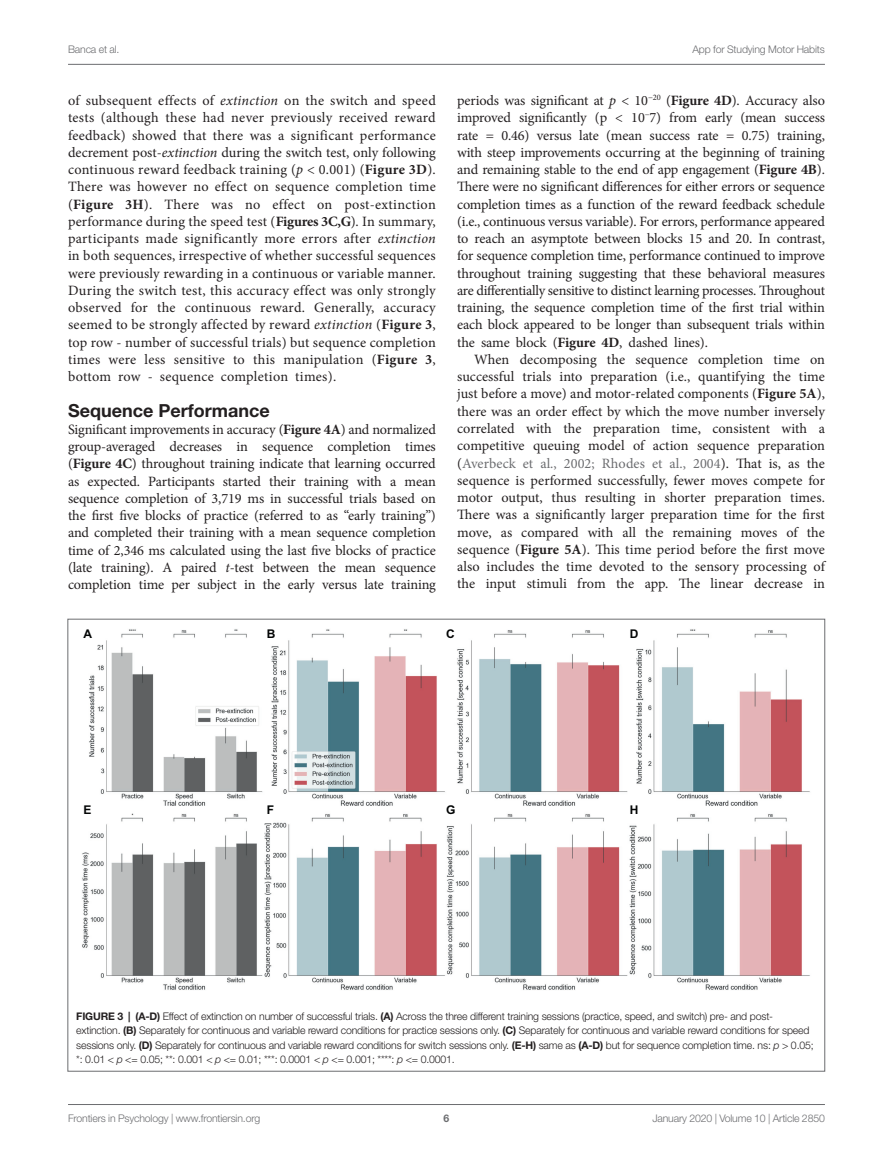
<style>
.page{position:relative;width:893px;height:1170px;background:#fff}
.page>*{position:absolute;margin:0;border:0;box-sizing:border-box;transform-origin:0 0}
.HEAD_2{font:700 18px "Helvetica Neue LT Std";color:#231f20}
.TEXT_FLUSH{font:14.25px/17.2px "Minion Pro";letter-spacing:-.005em;color:#231f20;text-align:justify}
.TEXT{font:14.25px/17.2px "Minion Pro";letter-spacing:.005em;color:#231f20;text-align:justify}
.t1{font:700 12px "Arial";color:#030505}
.FIG_LEG{font:300 10.5px/14.2px "Helvetica Neue LT Std";letter-spacing:-.015em;color:#231f20}
.t2{font:300 10.5px "Helvetica Neue LT Std";letter-spacing:-.015em;color:#6c6d70}
.t3{font:700 10.5px "Helvetica Neue LT Std";color:#6c6d70}
.s1{font-style:italic}
.s2{font-weight:700}
.s3{color:#6c6d70}
</style>
<div class="page">
<hr style="left:68px;top:64px;width:757px;height:1px;background:#6c6d70">
<hr style="left:68px;top:1104px;width:757px;height:1px;background:#6c6d70">
<img style="left:82px;top:629px;width:728px;height:361px">
<p class="t2" style="left:68px;top:42px;width:53px">Banca et al.</p>
<p class="t2" style="left:692px;top:42px;width:134px">App for Studying Motor Habits</p>
<p class="TEXT_FLUSH" style="left:68px;top:92px;width:369px">of subsequent effects of <span class="s1">extinction</span> on the switch and speed tests (although these had never previously received reward feedback) showed that there was a significant performance decrement post-<span class="s1">extinction</span> during the switch test, only following continuous reward feedback training (<span class="s1">p</span> &lt; 0.001) (<span class="s2">Figure 3D</span>).<br>There was however no effect on sequence completion time (<span class="s2">Figure 3H</span>). There was no effect on post-extinction performance during the speed test (<span class="s2">Figures 3C,G</span>). In summary, participants made significantly more errors after <span class="s1">extinction </span>in both sequences, irrespective of whether successful sequences were previously rewarding in a continuous or variable manner.<br>During the switch test, this accuracy effect was only strongly observed for the continuous reward. Generally, accuracy seemed to be strongly affected by reward <span class="s1">extinction</span> (<span class="s2">Figure 3</span>, top row - number of successful trials) but sequence completion times were less sensitive to this manipulation (<span class="s2">Figure 3</span>, bottom row - sequence completion times).</p>
<p class="HEAD_2" style="left:68px;top:399px;width:203px">Sequence Performance</p>
<p class="TEXT_FLUSH" style="left:68px;top:420px;width:369px">Significant improvements in accuracy (<span class="s2">Figure 4A</span>) and normalized group-averaged decreases in sequence completion times (<span class="s2">Figure 4C</span>) throughout training indicate that learning occurred as expected. Participants started their training with a mean sequence completion of 3,719 ms in successful trials based on the first five blocks of practice (referred to as “early training”) and completed their training with a mean sequence completion time of 2,346 ms calculated using the last five blocks of practice (late training). A paired <span class="s1">t</span>-test between the mean sequence completion time per subject in the early versus late training</p>
<p class="TEXT_FLUSH" style="left:457px;top:92px;width:369px">periods was significant at <span class="s1">p</span> &lt; 10<sup>−20</sup> (<span class="s2">Figure 4D</span>). Accuracy also improved significantly (p &lt; 10<sup>−</sup>7) from early (mean success rate = 0.46) versus late (mean success rate = 0.75) training, with steep improvements occurring at the beginning of training and remaining stable to the end of app engagement (<span class="s2">Figure 4B</span>).<br>There were no significant differences for either errors or sequence completion times as a function of the reward feedback schedule (i.e., continuous versus variable). For errors, performance appeared to reach an asymptote between blocks 15 and 20. In contrast, for sequence completion time, performance continued to improve throughout training suggesting that these behavioral measures are differentially sensitive to distinct learning processes. Throughout training, the sequence completion time of the first trial within each block appeared to be longer than subsequent trials within the same block (<span class="s2">Figure 4D</span>, dashed lines).</p>
<p class="TEXT" style="left:457px;top:351px;width:369px;text-indent:17px">When decomposing the sequence completion time on successful trials into preparation (i.e., quantifying the time just before a move) and motor-related components (<span class="s2">Figure 5A</span>), there was an order effect by which the move number inversely correlated with the preparation time, consistent with a competitive queuing model of action sequence preparation (<span class="s3">Averbeck et al., 2002; Rhodes et al., 2004</span>). That is, as the sequence is performed successfully, fewer moves compete for motor output, thus resulting in shorter preparation times.<br>There was a significantly larger preparation time for the first move, as compared with all the remaining moves of the sequence (<span class="s2">Figure 5A</span>). This time period before the first move also includes the time devoted to the sensory processing of the input stimuli from the app. The linear decrease in</p>
<p class="t1" style="left:83px;top:625px;width:10px">A</p>
<p class="t1" style="left:267px;top:625px;width:10px">B</p>
<p class="t1" style="left:446px;top:625px;width:10px">C</p>
<p class="t1" style="left:630px;top:625px;width:10px">D</p>
<p class="t1" style="left:83px;top:802px;width:10px">E</p>
<p class="t1" style="left:267px;top:802px;width:9px">F</p>
<p class="t1" style="left:446px;top:802px;width:11px">G</p>
<p class="t1" style="left:630px;top:802px;width:10px">H</p>
<p class="FIG_LEG" style="left:76px;top:1008px;width:739px"><span class="s2">FIGURE 3 | (A-D)</span> Effect of extinction on number of successful trials. <span class="s2">(A)</span> Across the three different training sessions (practice, speed, and switch) pre- and post&shy;extinction. <span class="s2">(B)</span> Separately for continuous and variable reward conditions for practice sessions only. <span class="s2">(C)</span> Separately for continuous and variable reward conditions for speed sessions only. <span class="s2">(D)</span> Separately for continuous and variable reward conditions for switch sessions only. <span class="s2">(E-H)</span> same as <span class="s2">(A-D)</span> but for sequence completion time. ns: <span class="s1">p</span> &gt; 0.05; *: 0.01 &lt; <span class="s1">p</span> &lt;= 0.05; **: 0.001 &lt; <span class="s1">p</span> &lt;= 0.01; ***: 0.0001 &lt; <span class="s1">p</span> &lt;= 0.001; ****: <span class="s1">p</span> &lt;= 0.0001.</p>
<p class="t2" style="left:68px;top:1111px;width:194px">Frontiers in Psychology | www.frontiersin.org</p>
<p class="t3" style="left:444px;top:1111px;width:7px">6</p>
<p class="t2" style="left:652px;top:1111px;width:174px">January 2020 | Volume 10 | Article 2850</p>
</div>
